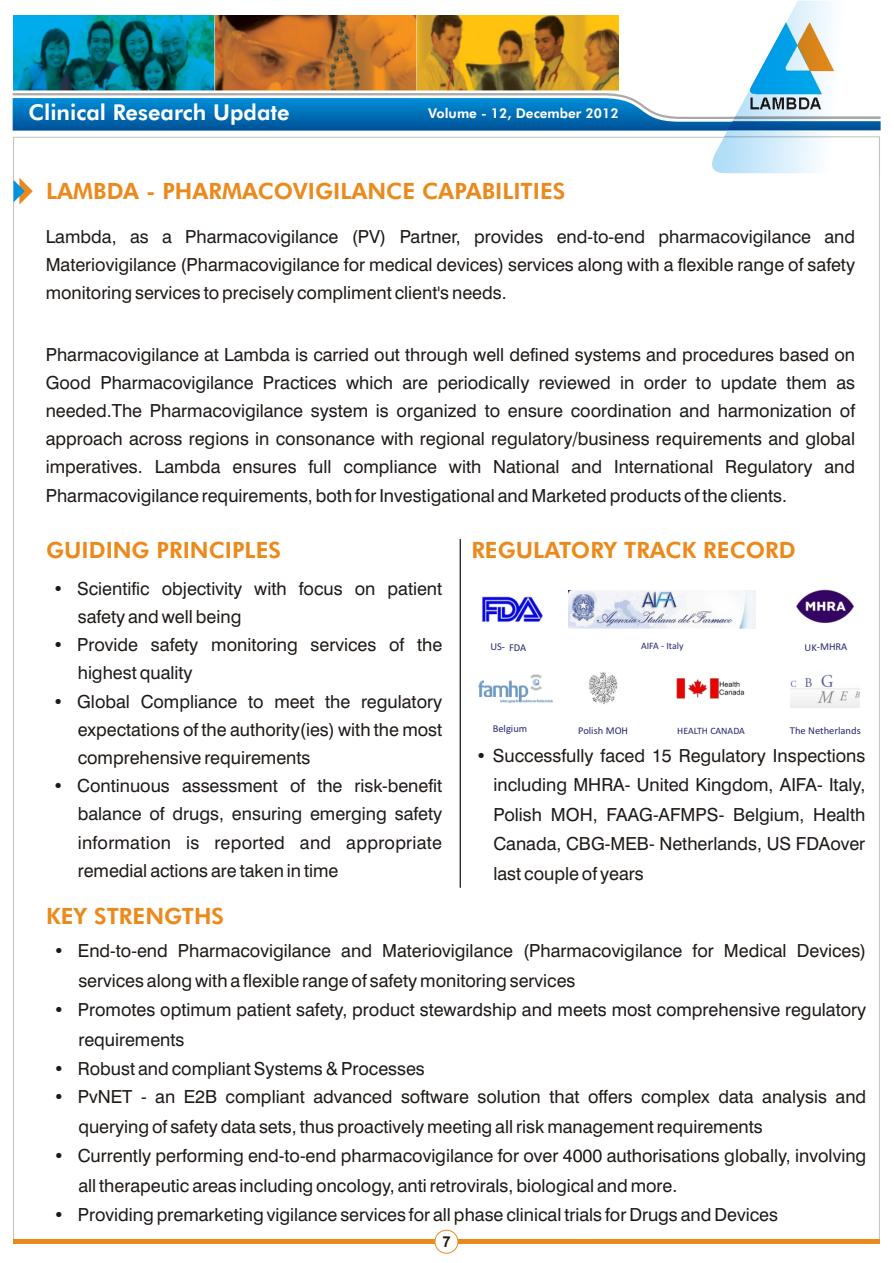
<style>
.page{position:relative;width:894px;height:1263px;background:#fff}
.page>*{position:absolute;margin:0;border:0;box-sizing:border-box;transform-origin:0 0}
.t1{font:22.5px "Futura Hv BT";color:#eb8a1c}
.t2{font:21.9px "Futura Hv BT";color:#fff}
.t3{font:18px/28.2px "Swis 721 BT";color:#1f1a17}
.t4{font:700 15px "Arial";color:#1f1a17}
.t5{font:13.5px "Futura Hv BT";color:#fff}
.t6{font:10.5px "Calibri";color:#262673}
.t7{font:10.35px "Calibri";color:#262673}
.t8{font:9.75px "Calibri";color:#262673}
</style>
<div class="page">
<div style="left:13px;top:1239px;width:867px;height:5px;background:#eb8a1c"></div>
<img style="left:13px;top:15px;width:606px;height:8px">
<img style="left:12px;top:23px;width:691px;height:108px">
<img style="left:703px;top:0;width:178px;height:174px">
<svg style="left:14px;top:178px;width:19px;height:27px"></svg>
<div style="left:435px;top:1230px;width:23px;height:24px;background:#fff;border:1px solid #eb8a1c;border-radius:50%"></div>
<img style="left:796px;top:589px;width:58px;height:34px">
<img style="left:482px;top:596px;width:61px;height:26px">
<img style="left:677px;top:678px;width:68px;height:21px">
<hr style="left:460px;top:539px;width:1px;height:349px;background:#1f1a17">
<img style="left:569px;top:591px;width:187px;height:37px">
<img style="left:588px;top:672px;width:30px;height:32px">
<img style="left:479px;top:675px;width:74px;height:28px">
<img style="left:790px;top:674px;width:70px;height:33px">
<p class="t2" style="left:28px;top:104px;width:263px">Clinical Research Update</p>
<p class="t5" style="left:428px;top:108px;width:192px">Volume - 12, December 2012</p>
<p class="t1" style="left:46px;top:182px;width:521px">LAMBDA - PHARMACOVIGILANCE CAPABILITIES</p>
<p class="t3" style="left:46px;top:224px;width:811px;text-align:justify">Lambda, as a Pharmacovigilance (PV) Partner, provides end-to-end pharmacovigilance and Materiovigilance (Pharmacovigilance for medical devices) services along with a flexible range of safety monitoring services to precisely compliment client's needs.</p>
<p class="t3" style="left:46px;top:342px;width:811px;text-align:justify">Pharmacovigilance at Lambda is carried out through well defined systems and procedures based on Good Pharmacovigilance Practices which are periodically reviewed in order to update them as needed.The Pharmacovigilance system is organized to ensure coordination and harmonization of approach across regions in consonance with regional regulatory/business requirements and global imperatives. Lambda ensures full compliance with National and International Regulatory and Pharmacovigilance requirements, both for Investigational and Marketed products of the clients.</p>
<p class="t1" style="left:46px;top:541px;width:236px">GUIDING PRINCIPLES</p>
<p class="t3" style="left:78px;top:576px;width:366px;text-indent:-23px">• Scientific objectivity with focus on patient safety and well being</p>
<p class="t3" style="left:78px;top:632px;width:366px;text-indent:-23px">• Provide safety monitoring services of the highest quality</p>
<p class="t3" style="left:78px;top:689px;width:366px;text-align:justify;text-indent:-23px">• Global Compliance to meet the regulatory expectations of the authority(ies) with the most comprehensive requirements</p>
<p class="t3" style="left:78px;top:773px;width:366px;text-align:justify;text-indent:-23px">• Continuous assessment of the risk-benefit balance of drugs, ensuring emerging safety information is reported and appropriate remedial actions are taken in time</p>
<p class="t1" style="left:46px;top:907px;width:179px">KEY STRENGTHS</p>
<p class="t1" style="left:471px;top:541px;width:326px">REGULATORY TRACK RECORD</p>
<p class="t8" style="left:641px;top:642px;width:44px">AIFA - Italy</p>
<p class="t6" style="left:490px;top:643px;width:38px">US- FDA</p>
<p class="t6" style="left:805px;top:642px;width:44px">UK-MHRA</p>
<p class="t7" style="left:493px;top:725px;width:36px">Belgium</p>
<p class="t7" style="left:578px;top:726px;width:52px">Polish MOH</p>
<p class="t8" style="left:677px;top:727px;width:69px">HEALTH CANADA</p>
<p class="t6" style="left:790px;top:726px;width:72px">The Netherlands</p>
<p class="t3" style="left:493px;top:742px;width:373px;line-height:29.4px;text-align:justify;text-indent:-16px">• Successfully faced 15 Regulatory Inspections including MHRA- United Kingdom, AIFA- Italy, Polish MOH, FAAG-AFMPS- Belgium, Health Canada, CBG-MEB- Netherlands, US FDAover last couple of years</p>
<p class="t3" style="left:78px;top:937px;width:789px;line-height:30px;text-indent:-23px">• End-to-end Pharmacovigilance and Materiovigilance (Pharmacovigilance for Medical Devices) services along with a flexible range of safety monitoring services</p>
<p class="t3" style="left:78px;top:996px;width:789px;line-height:30px;text-indent:-23px">• Promotes optimum patient safety, product stewardship and meets most comprehensive regulatory requirements</p>
<p class="t3" style="left:55px;top:1056px;width:371px">• Robust and compliant Systems &amp; Processes</p>
<p class="t3" style="left:78px;top:1084px;width:789px;line-height:30px;text-indent:-23px">• PvNET - an E2B compliant advanced software solution that offers complex data analysis and querying of safety data sets, thus proactively meeting all risk management requirements</p>
<p class="t3" style="left:78px;top:1143px;width:789px;line-height:30px;text-indent:-23px">• Currently performing end-to-end pharmacovigilance for over 4000 authorisations globally, involving all therapeutic areas including oncology, anti retrovirals, biological and more.</p>
<p class="t3" style="left:55px;top:1202px;width:725px">• Providing premarketing vigilance services for all phase clinical trials for Drugs and Devices</p>
<p class="t4" style="left:443px;top:1236px;width:10px">7</p>
</div>
